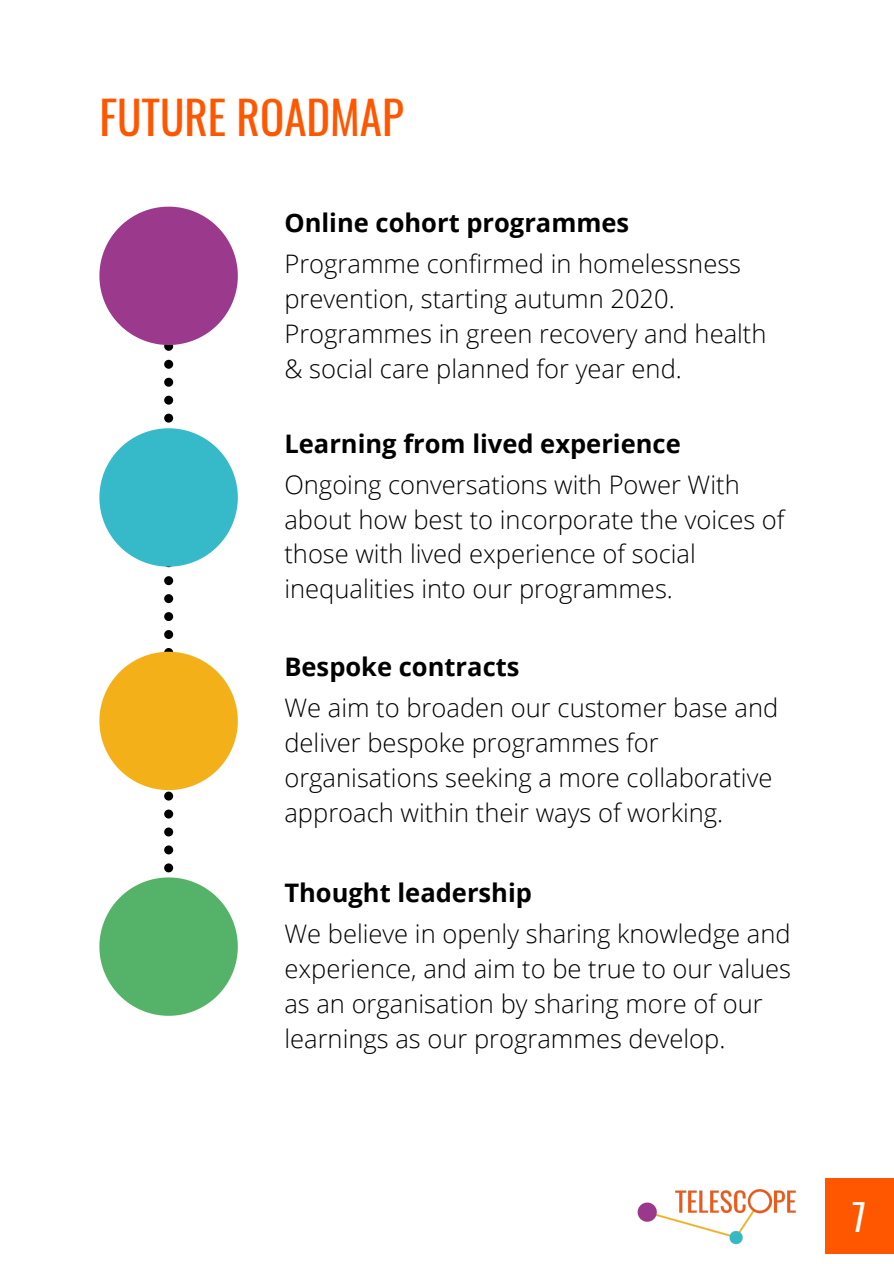
<style>
.page{position:relative;width:894px;height:1264px;background:#fff}
.page>*{position:absolute;margin:0;border:0;box-sizing:border-box;transform-origin:0 0}
.t1{font:45px "Oswald";color:#ff5700}
.t2{font:36px "Oswald";color:#fff}
.t3{font:300 25.5px/35px "Open Sans";color:#000}
.t4{font:700 25.5px "Open Sans";color:#000}
</style>
<div class="page">
<svg style="left:99px;top:207px;width:139px;height:808px"></svg>
<div style="left:824px;top:1177px;width:69px;height:76px;background:#ff5700"></div>
<img style="left:637px;top:1189px;width:159px;height:56px">
<h1 class="t1" style="left:99px;top:82px;width:306px">FUTURE ROADMAP</h1>
<p class="t4" style="left:284px;top:204px;width:346px">Online cohort programmes</p>
<p class="t3" style="left:284px;top:245px;width:483px">Programme confirmed in homelessness prevention, starting autumn 2020.<br>Programmes in green recovery and health &amp; social care planned for year end.</p>
<p class="t4" style="left:284px;top:425px;width:398px">Learning from lived experience</p>
<p class="t3" style="left:284px;top:466px;width:501px">Ongoing conversations with Power With about how best to incorporate the voices of those with lived experience of social inequalities into our programmes.</p>
<p class="t4" style="left:284px;top:649px;width:236px">Bespoke contracts</p>
<p class="t3" style="left:284px;top:689px;width:495px">We aim to broaden our customer base and deliver bespoke programmes for organisations seeking a more collaborative approach within their ways of working.</p>
<p class="t4" style="left:284px;top:874px;width:249px">Thought leadership</p>
<p class="t3" style="left:284px;top:915px;width:508px">We believe in openly sharing knowledge and experience, and aim to be true to our values as an organisation by sharing more of our learnings as our programmes develop.</p>
<h2 class="t2" style="left:851px;top:1189px;width:15px">7</h2>
</div>
